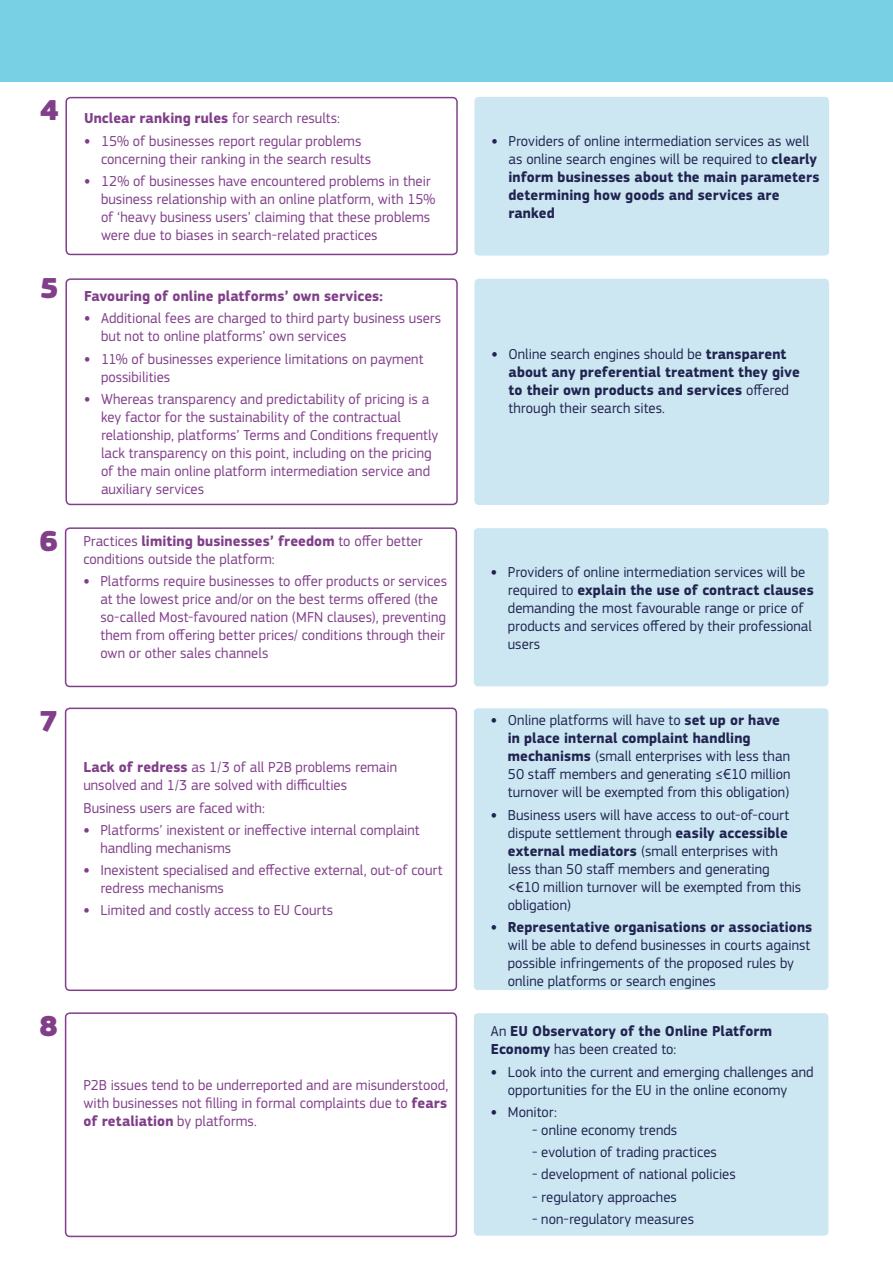
<style>
.page{position:relative;width:893px;height:1263px;background:#fff}
.page>*{position:absolute;margin:0;border:0;box-sizing:border-box;transform-origin:0 0}
.t1{font:900 30px "EC Square Sans Pro";color:#813f8a}
.Texte_blanc{font:15px/18px "EC Square Sans Pro";letter-spacing:.005em;color:#813f8a}
.bullet_BLU{font:15px/18px "EC Square Sans Pro";letter-spacing:.005em;color:#212450}
.Texte_blanc-2{font:700 15px/18px "EC Square Sans Pro";letter-spacing:.005em;color:#212450}
.Texte_blanc-3{font:700 15px "EC Square Sans Pro";letter-spacing:.005em;color:#813f8a}
.s1{font-weight:400}
.s2{font-weight:700;font-size:16.5px}
.s3{font-size:16.5px}
.s4{font-weight:700}
</style>
<div class="page">
<div style="left:65px;top:97px;width:393px;height:158px;border:2px solid #813f8a;border-radius:4px"></div>
<div style="left:65px;top:278px;width:393px;height:227px;border:2px solid #813f8a;border-radius:4px"></div>
<div style="left:474px;top:97px;width:355px;height:159px;background:#cce7f2;border-radius:4px"></div>
<div style="left:474px;top:279px;width:355px;height:226px;background:#cce7f2;border-radius:4px"></div>
<div style="left:65px;top:708px;width:392px;height:283px;border:2px solid #813f8a;border-radius:4px"></div>
<div style="left:65px;top:1012px;width:392px;height:225px;border:2px solid #813f8a;border-radius:4px"></div>
<div style="left:474px;top:708px;width:354px;height:282px;background:#cce7f2;border-radius:4px"></div>
<div style="left:474px;top:1013px;width:354px;height:223px;background:#cce7f2;border-radius:4px"></div>
<div style="left:65px;top:527px;width:392px;height:160px;border:2px solid #813f8a;border-radius:4px"></div>
<div style="left:474px;top:528px;width:354px;height:158px;background:#cce7f2;border-radius:4px"></div>
<div style="left:0;top:0;width:893px;height:81px;background:#78d0e4"></div>
<p class="t1" style="left:40px;top:91px;width:20px">4</p>
<p class="t1" style="left:40px;top:270px;width:20px">5</p>
<p class="t1" style="left:40px;top:522px;width:20px">6</p>
<p class="t1" style="left:40px;top:703px;width:20px">7</p>
<p class="t1" style="left:40px;top:1008px;width:20px">8</p>
<p class="Texte_blanc-3" style="left:84px;top:109px;width:258px">Unclear ranking rules <span class="s1">for search results:</span></p>
<p class="Texte_blanc" style="left:101px;top:132px;width:272px;text-indent:-17px"><span class="s2">•</span> 15% of businesses report regular problems concerning their ranking in the search results</p>
<p class="Texte_blanc" style="left:101px;top:172px;width:336px;text-indent:-17px"><span class="s2">•</span> 12% of businesses have encountered problems in their business relationship with an online platform, with 15% of ‘heavy business users’ claiming that these problems were due to biases in search-related practices</p>
<p class="Texte_blanc-3" style="left:84px;top:287px;width:300px">Favouring of online platforms’ own services:</p>
<p class="Texte_blanc" style="left:101px;top:309px;width:342px;text-indent:-17px"><span class="s2">•</span> Additional fees are charged to third party business users but not to online platforms’ own services</p>
<p class="Texte_blanc" style="left:101px;top:350px;width:324px;text-indent:-17px"><span class="s2">•</span> 11% of businesses experience limitations on payment possibilities</p>
<p class="Texte_blanc" style="left:101px;top:390px;width:339px;text-indent:-17px"><span class="s2">•</span> Whereas transparency and predictability of pricing is a key factor for the sustainability of the contractual relationship, platforms’ Terms and Conditions frequently lack transparency on this point, including on the pricing of the main online platform intermediation service and auxiliary services</p>
<p class="Texte_blanc-2" style="left:508px;top:132px;width:312px;text-indent:-17px"><span class="s3">•</span> <span class="s1">Providers of online intermediation services as well as online search engines will be required to</span> clearly inform businesses about the main parameters determining how goods and services are ranked</p>
<p class="Texte_blanc-2" style="left:508px;top:346px;width:293px;text-indent:-17px"><span class="s3">•</span> <span class="s1">Online search engines should be</span> transparent about any preferential treatment they give to their own products and services <span class="s1">offered through their search sites.</span></p>
<p class="Texte_blanc" style="left:83px;top:532px;width:341px">Practices <span class="s4">limiting businesses’ freedom</span> to offer better conditions outside the platform:</p>
<p class="Texte_blanc" style="left:100px;top:572px;width:348px;text-indent:-17px"><span class="s2">•</span> Platforms require businesses to offer products or services at the lowest price and/or on the best terms offered (the so-called Most-favoured nation (MFN clauses), preventing them from offering better prices/ conditions through their own or other sales channels</p>
<p class="bullet_BLU" style="left:508px;top:563px;width:307px;text-indent:-17px"><span class="s2">•</span> Providers of online intermediation services will be required to <span class="s4">explain the use of contract clauses </span>demanding the most favourable range or price of products and services offered by their professional users</p>
<p class="Texte_blanc" style="left:83px;top:758px;width:315px"><span class="s4">Lack of redress</span> as 1/3 of all P2B problems remain unsolved and 1/3 are solved with difficulties</p>
<p class="Texte_blanc" style="left:83px;top:799px;width:183px">Business users are faced with:</p>
<p class="Texte_blanc" style="left:100px;top:821px;width:321px;text-indent:-17px"><span class="s2">•</span> Platforms’ inexistent or ineffective internal complaint handling mechanisms</p>
<p class="Texte_blanc" style="left:100px;top:861px;width:344px;text-indent:-17px"><span class="s2">•</span> Inexistent specialised and effective external, out-of court redress mechanisms</p>
<p class="Texte_blanc" style="left:83px;top:901px;width:251px"><span class="s2">•</span> Limited and costly access to EU Courts</p>
<p class="Texte_blanc" style="left:83px;top:1076px;width:366px;text-align:justify">P2B issues tend to be underreported and are misunderstood, with businesses not filling in formal complaints due to <span class="s4">fears of retaliation</span> by platforms.</p>
<p class="bullet_BLU" style="left:508px;top:711px;width:284px;text-indent:-17px"><span class="s2">•</span> Online platforms will have to <span class="s4">set up or have in place internal complaint handling mechanisms</span> (small enterprises with less than 50 staff members and generating ≤€10 million turnover will be exempted from this obligation)</p>
<p class="bullet_BLU" style="left:508px;top:806px;width:295px;text-indent:-17px"><span class="s2">•</span> Business users will have access to out-of-court dispute settlement through <span class="s4">easily accessible external mediators</span> (small enterprises with less than 50 staff members and generating &lt;€10 million turnover will be exempted from this obligation)</p>
<p class="bullet_BLU" style="left:508px;top:918px;width:306px;text-indent:-17px"><span class="s2">•</span> <span class="s4">Representative organisations or associations </span>will be able to defend businesses in courts against possible infringements of the proposed rules by online platforms or search engines</p>
<p class="Texte_blanc-2" style="left:491px;top:1023px;width:283px"><span class="s1">An</span> EU Observatory of the Online Platform<br>Economy <span class="s1">has been created to:</span></p>
<p class="bullet_BLU" style="left:508px;top:1063px;width:307px;text-indent:-17px"><span class="s2">•</span> Look into the current and emerging challenges and opportunities for the EU in the online economy</p>
<p class="bullet_BLU" style="left:491px;top:1103px;width:68px"><span class="s2">•</span> Monitor:</p>
<p class="bullet_BLU" style="left:532px;top:1121px;width:147px">- online economy trends</p>
<p class="bullet_BLU" style="left:532px;top:1143px;width:186px">- evolution of trading practices</p>
<p class="bullet_BLU" style="left:532px;top:1165px;width:205px">- development of national policies</p>
<p class="bullet_BLU" style="left:532px;top:1188px;width:146px">- regulatory approaches</p>
<p class="bullet_BLU" style="left:532px;top:1210px;width:163px">- non-regulatory measures</p>
</div>
